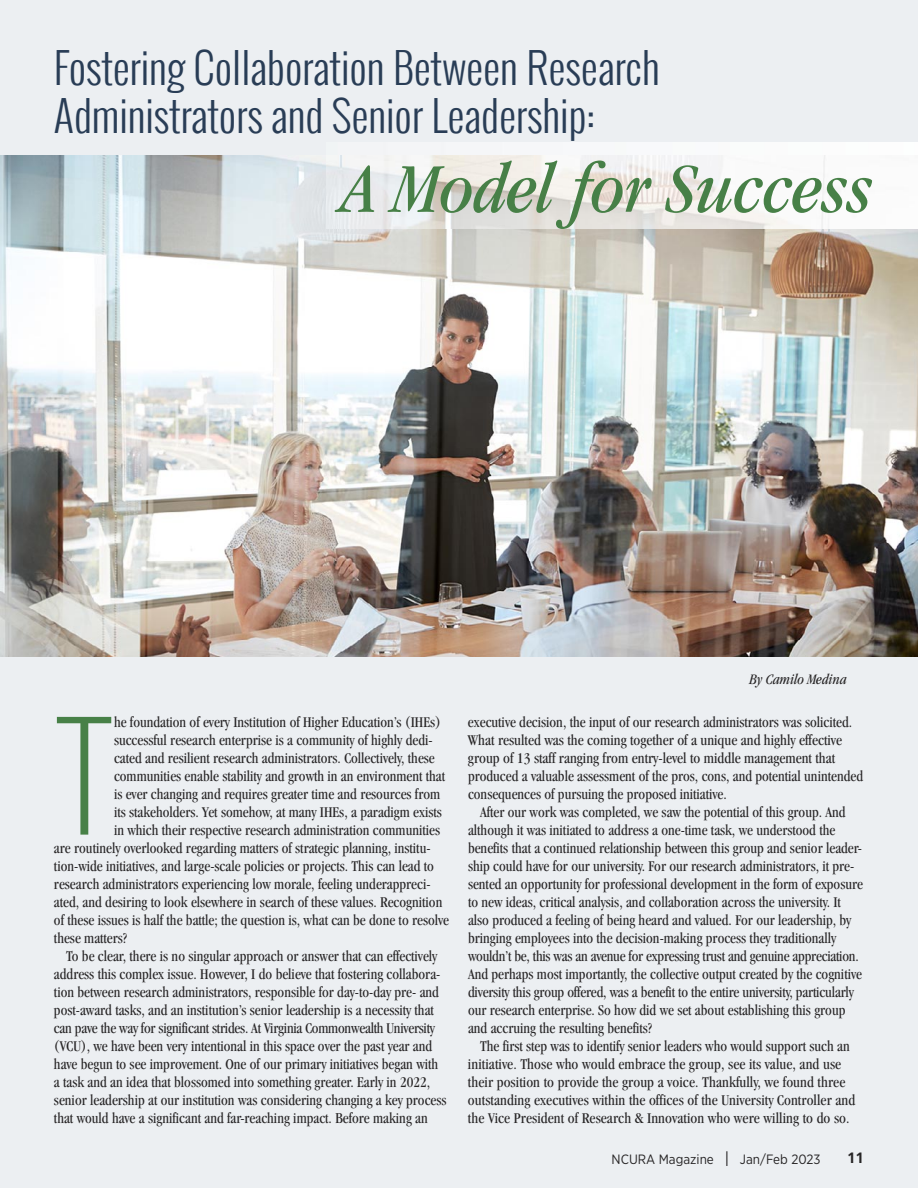
<style>
.page{position:relative;width:918px;height:1188px;background:#eceff2}
.page>*{position:absolute;margin:0;border:0;box-sizing:border-box;transform-origin:0 0}
.t1{font:200 145.35px "Oswald";color:#478047}
.t2{font:italic condensed 72.3px "Garamond";color:#478047;scale:1.04 1}
.t3{font:300 42.3px/47.5px "Oswald";color:#293d56}
.t4{font:condensed 15.45px/18px "Garamond";color:#272526}
.t5{font:italic condensed 15px "Garamond";color:#272526}
.t6{font:700 15px "Frutiger";color:#272526}
.t7{font:13.5px "Gotham Narrow";color:#272526}
.s1{font-weight:300;font-size:21px}
</style>
<div class="page">
<img style="left:0;top:155px;width:918px;height:502px">
<img style="left:327px;top:143px;width:591px;height:85px">
<p class="t3" style="left:54px;top:43px;width:607px">Fostering Collaboration Between Research<br>Administrators and Senior Leadership:</p>
<p class="t2" style="left:343px;top:161px;width:510px">A Model for Success</p>
<p class="t1" style="left:54px;top:661px;width:62px">T</p>
<p class="t4" style="left:114px;top:714px;width:329px">he foundation of every Institution of Higher Education’s (IHEs)</p>
<p class="t4" style="left:114px;top:732px;width:320px">successful research enterprise is a community of highly dedi-</p>
<p class="t4" style="left:114px;top:750px;width:322px">cated and resilient research administrators. Collectively, these</p>
<p class="t4" style="left:114px;top:768px;width:333px">communities enable stability and growth in an environment that</p>
<p class="t4" style="left:114px;top:786px;width:328px">is ever changing and requires greater time and resources from</p>
<p class="t4" style="left:114px;top:804px;width:329px">its stakeholders. Yet somehow, at many IHEs, a paradigm exists</p>
<p class="t4" style="left:114px;top:822px;width:328px">in which their respective research administration communities</p>
<p class="t4" style="left:54px;top:840px;width:378px">are routinely overlooked regarding matters of strategic planning, institu-</p>
<p class="t4" style="left:54px;top:858px;width:381px">tion-wide initiatives, and large-scale policies or projects. This can lead to</p>
<p class="t4" style="left:54px;top:876px;width:378px">research administrators experiencing low morale, feeling underappreci-</p>
<p class="t4" style="left:54px;top:894px;width:390px">ated, and desiring to look elsewhere in search of these values. Recognition</p>
<p class="t4" style="left:54px;top:912px;width:397px">of these issues is half the battle; the question is, what can be done to resolve</p>
<p class="t4" style="left:54px;top:930px;width:75px">these matters?</p>
<p class="t4" style="left:54px;top:948px;width:394px;text-indent:12px">To be clear, there is no singular approach or answer that can effectively address this complex issue. However, I do believe that fostering collabora&shy;tion between research administrators, responsible for day-to-day pre- and post-award tasks, and an institution’s senior leadership is a necessity that can pave the way for significant strides. At Virginia Commonwealth University (VCU), we have been very intentional in this space over the past year and have begun to see improvement. One of our primary initiatives began with a task and an idea that blossomed into something greater. Early in 2022, senior leadership at our institution was considering changing a key process that would have a significant and far-reaching impact. Before making an</p>
<p class="t5" style="left:749px;top:673px;width:99px">By Camilo Medina</p>
<p class="t4" style="left:468px;top:714px;width:397px">executive decision, the input of our research administrators was solicited.<br>What resulted was the coming together of a unique and highly effective group of 13 staff ranging from entry-level to middle management that produced a valuable assessment of the pros, cons, and potential unintended consequences of pursuing the proposed initiative.</p>
<p class="t4" style="left:468px;top:804px;width:397px;text-indent:12px">After our work was completed, we saw the potential of this group. And although it was initiated to address a one-time task, we understood the benefits that a continued relationship between this group and senior leader&shy;ship could have for our university. For our research administrators, it pre&shy;sented an opportunity for professional development in the form of exposure to new ideas, critical analysis, and collaboration across the university. It also produced a feeling of being heard and valued. For our leadership, by bringing employees into the decision-making process they traditionally wouldn’t be, this was an avenue for expressing trust and genuine appreciation.<br>And perhaps most importantly, the collective output created by the cognitive diversity this group offered, was a benefit to the entire university, particularly our research enterprise. So how did we set about establishing this group and accruing the resulting benefits?</p>
<p class="t4" style="left:468px;top:1038px;width:389px;text-indent:12px">The first step was to identify senior leaders who would support such an initiative. Those who would embrace the group, see its value, and use their position to provide the group a voice. Thankfully, we found three outstanding executives within the offices of the University Controller and the Vice President of Research &amp; Innovation who were willing to do so.</p>
<p class="t7" style="left:612px;top:1154px;width:211px">NCURA Magazine <span class="s1">I</span> Jan/Feb 2023</p>
<p class="t6" style="left:847px;top:1152px;width:18px">11</p>
</div>
